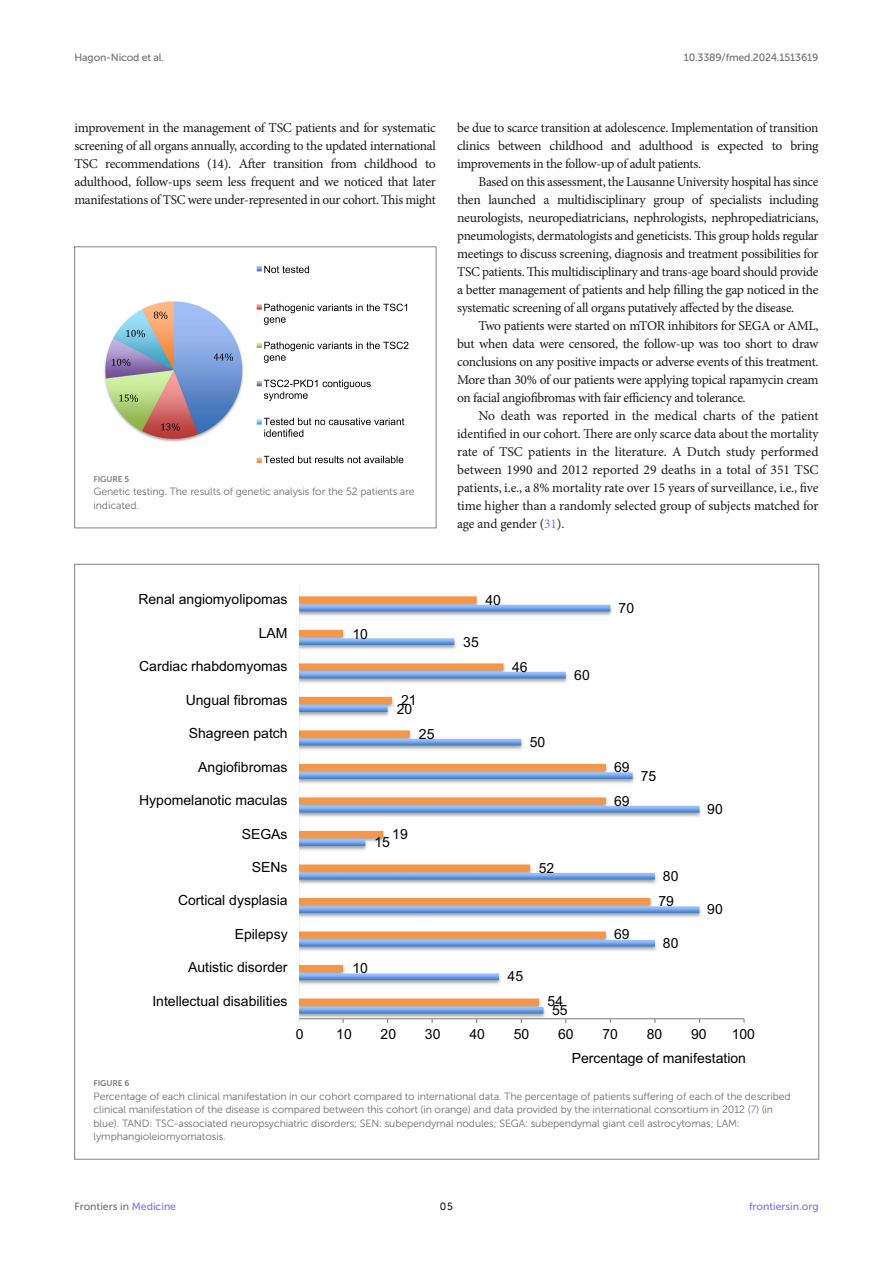
<style>
.page{position:relative;width:893px;height:1263px;background:#fff}
.page>*{position:absolute;margin:0;border:0;box-sizing:border-box;transform-origin:0 0}
.t1{font:13.95px "Arial";color:#000}
.TEXT{font:13.5px/18px "Minion Pro";letter-spacing:-.02em;color:#1b1c1b;text-align:justify}
.FIG_LEG{font:10.5px/13.5px "Museo Sans 300";letter-spacing:-.01em;color:#706f70}
.t2{font:10.5px "Museo Sans 500";letter-spacing:-.015em;color:#706f70}
.t3{font:10.5px "Museo Sans 500";color:#856df0}
.t4{font:10.5px "Museo Sans 500";color:#1b1c1b}
.FIG_HD{font:8.25px "Museo Sans 700";letter-spacing:-.01em;color:#7e7f7f}
.s1{color:#856df0}
</style>
<div class="page">
<img style="left:104px;top:267px;width:158px;height:195px">
<svg style="left:214px;top:353px;width:19px;height:8px"></svg>
<svg style="left:161px;top:423px;width:19px;height:8px"></svg>
<svg style="left:119px;top:394px;width:19px;height:8px"></svg>
<svg style="left:112px;top:359px;width:18px;height:7px"></svg>
<svg style="left:126px;top:330px;width:19px;height:7px"></svg>
<svg style="left:154px;top:312px;width:13px;height:7px"></svg>
<svg style="left:264px;top:266px;width:45px;height:7px"></svg>
<svg style="left:264px;top:304px;width:143px;height:21px"></svg>
<svg style="left:264px;top:342px;width:144px;height:21px"></svg>
<svg style="left:264px;top:380px;width:107px;height:21px"></svg>
<svg style="left:264px;top:418px;width:140px;height:19px"></svg>
<svg style="left:264px;top:456px;width:139px;height:7px"></svg>
<div style="left:74px;top:247px;width:362px;height:281px;border:1px solid #808285"></div>
<img style="left:299px;top:583px;width:445px;height:439px">
<p class="t2" style="left:74px;top:51px;width:91px">Hagon-Nicod et al.</p>
<p class="t2" style="left:684px;top:51px;width:136px">10.3389/fmed.2024.1513619</p>
<p class="TEXT" style="left:74px;top:119px;width:363px">improvement in the management of TSC patients and for systematic screening of all organs annually, according to the updated international TSC recommendations (14). After transition from childhood to adulthood, follow-ups seem less frequent and we noticed that later manifestations of TSC were under-represented in our cohort. This might</p>
<p class="TEXT" style="left:457px;top:119px;width:363px">be due to scarce transition at adolescence. Implementation of transition clinics between childhood and adulthood is expected to bring improvements in the follow-up of adult patients.</p>
<p class="TEXT" style="left:457px;top:173px;width:363px;text-indent:21px">Based on this assessment, the Lausanne University hospital has since then launched a multidisciplinary group of specialists including neurologists, neuropediatricians, nephrologists, nephropediatricians, pneumologists, dermatologists and geneticists. This group holds regular meetings to discuss screening, diagnosis and treatment possibilities for TSC patients. This multidisciplinary and trans-age board should provide a better management of patients and help filling the gap noticed in the systematic screening of all organs putatively affected by the disease.</p>
<p class="TEXT" style="left:457px;top:317px;width:363px;text-indent:21px">Two patients were started on mTOR inhibitors for SEGA or AML, but when data were censored, the follow-up was too short to draw conclusions on any positive impacts or adverse events of this treatment.<br>More than 30% of our patients were applying topical rapamycin cream on facial angiofibromas with fair efficiency and tolerance.</p>
<p class="TEXT" style="left:457px;top:407px;width:363px;text-indent:21px">No death was reported in the medical charts of the patient identified in our cohort. There are only scarce data about the mortality rate of TSC patients in the literature. A Dutch study performed between 1990 and 2012 reported 29 deaths in a total of 351 TSC patients, i.e., a 8% mortality rate over 15 years of surveillance, i.e., five time higher than a randomly selected group of subjects matched for age and gender (<span class="s1">31</span>).</p>
<p class="FIG_HD" style="left:94px;top:474px;width:37px">FIGURE 5</p>
<p class="FIG_LEG" style="left:94px;top:485px;width:323px">Genetic testing. The results of genetic analysis for the 52 patients are indicated.</p>
<p class="t1" style="left:138px;top:590px;width:151px">Renal angiomyolipomas</p>
<p class="t1" style="left:485px;top:591px;width:17px">40</p>
<p class="t1" style="left:619px;top:599px;width:17px">70</p>
<p class="t1" style="left:259px;top:624px;width:30px">LAM</p>
<p class="t1" style="left:352px;top:624px;width:17px">10</p>
<p class="t1" style="left:463px;top:633px;width:17px">35</p>
<p class="t1" style="left:139px;top:657px;width:150px">Cardiac rhabdomyomas</p>
<p class="t1" style="left:512px;top:658px;width:17px">46</p>
<p class="t1" style="left:574px;top:666px;width:17px">60</p>
<p class="t1" style="left:186px;top:691px;width:103px">Ungual fibromas</p>
<p class="t1" style="left:401px;top:691px;width:17px">21</p>
<p class="t1" style="left:397px;top:700px;width:17px">20</p>
<p class="t1" style="left:189px;top:724px;width:100px">Shagreen patch</p>
<p class="t1" style="left:419px;top:725px;width:17px">25</p>
<p class="t1" style="left:530px;top:733px;width:17px">50</p>
<p class="t1" style="left:198px;top:758px;width:91px">Angiofibromas</p>
<p class="t1" style="left:614px;top:758px;width:17px">69</p>
<p class="t1" style="left:641px;top:766px;width:17px">75</p>
<p class="t1" style="left:139px;top:791px;width:150px">Hypomelanotic maculas</p>
<p class="t1" style="left:614px;top:792px;width:17px">69</p>
<p class="t1" style="left:707px;top:800px;width:17px">90</p>
<p class="t1" style="left:242px;top:824px;width:47px">SEGAs</p>
<p class="t1" style="left:392px;top:825px;width:17px">19</p>
<p class="t1" style="left:374px;top:833px;width:17px">15</p>
<p class="t1" style="left:252px;top:858px;width:37px">SENs</p>
<p class="t1" style="left:539px;top:858px;width:17px">52</p>
<p class="t1" style="left:663px;top:867px;width:17px">80</p>
<p class="t1" style="left:178px;top:891px;width:111px">Cortical dysplasia</p>
<p class="t1" style="left:658px;top:892px;width:17px">79</p>
<p class="t1" style="left:707px;top:900px;width:17px">90</p>
<p class="t1" style="left:235px;top:925px;width:54px">Epilepsy</p>
<p class="t1" style="left:614px;top:925px;width:17px">69</p>
<p class="t1" style="left:663px;top:934px;width:17px">80</p>
<p class="t1" style="left:188px;top:958px;width:101px">Autistic disorder</p>
<p class="t1" style="left:352px;top:959px;width:17px">10</p>
<p class="t1" style="left:508px;top:967px;width:17px">45</p>
<p class="t1" style="left:152px;top:992px;width:137px">Intellectual disabilities</p>
<p class="t1" style="left:548px;top:992px;width:17px">54</p>
<p class="t1" style="left:552px;top:1001px;width:17px">55</p>
<p class="t1" style="left:296px;top:1025px;width:9px">0</p>
<p class="t1" style="left:336px;top:1025px;width:17px">10</p>
<p class="t1" style="left:381px;top:1025px;width:17px">20</p>
<p class="t1" style="left:425px;top:1025px;width:17px">30</p>
<p class="t1" style="left:469px;top:1025px;width:17px">40</p>
<p class="t1" style="left:514px;top:1025px;width:17px">50</p>
<p class="t1" style="left:558px;top:1025px;width:17px">60</p>
<p class="t1" style="left:602px;top:1025px;width:17px">70</p>
<p class="t1" style="left:647px;top:1025px;width:17px">80</p>
<p class="t1" style="left:691px;top:1025px;width:17px">90</p>
<p class="t1" style="left:732px;top:1025px;width:25px">100</p>
<p class="t1" style="left:572px;top:1049px;width:176px">Percentage of manifestation</p>
<p class="FIG_HD" style="left:94px;top:1079px;width:37px">FIGURE 6</p>
<p class="FIG_LEG" style="left:94px;top:1089px;width:699px">Percentage of each clinical manifestation in our cohort compared to international data. The percentage of patients suffering of each of the described clinical manifestation of the disease is compared between this cohort (in orange) and data provided by the international consortium in 2012 (<span class="s1">7</span>) (in blue). TAND: TSC-associated neuropsychiatric disorders; SEN: subependymal nodules; SEGA: subependymal giant cell astrocytomas; LAM: lymphangioleiomyomatosis.</p>
<p class="t2" style="left:74px;top:1200px;width:103px">Frontiers in <span class="s1">Medicine</span></p>
<p class="t4" style="left:440px;top:1200px;width:14px">05</p>
<p class="t3" style="left:749px;top:1200px;width:71px">frontiersin.org</p>
</div>
